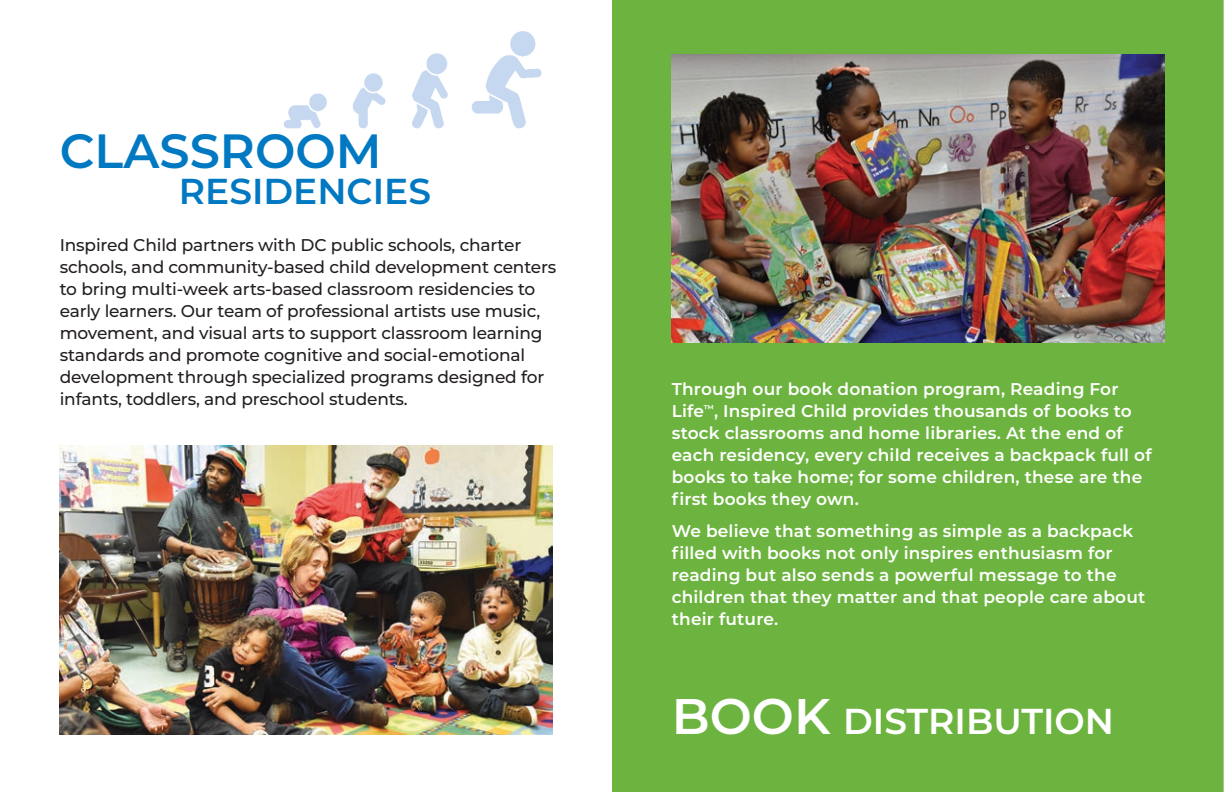
<style>
.page{position:relative;width:1224px;height:792px;background:#fff}
.page>*{position:absolute;margin:0;border:0;box-sizing:border-box;transform-origin:0 0}
.heads_classroom_residencies_etc{font:600 48px "Montserrat";color:#0079c2}
.heads_classroom_residencies_etc-2{font:600 36px "Montserrat";color:#fff}
.heads_classroom_residencies_etc-3{font:600 36px "Montserrat";color:#0079c2}
.text_8_5_11_white_semibold{font:600 17px/22px "Montserrat";letter-spacing:.01em;color:#fff}
.text_8_5_11{font:500 17px/22px "Montserrat";letter-spacing:-.01em;color:#231f20}
.s1{font-size:50px}
</style>
<div class="page">
<img style="left:284px;top:31px;width:258px;height:98px">
<div style="left:612px;top:0;width:612px;height:792px;background:#6cb43f"></div>
<img style="left:672px;top:55px;width:492px;height:288px">
<img style="left:60px;top:445px;width:492px;height:289px">
<hr style="left:1223px;top:0;width:1px;height:792px;background:#dcdddf">
<p class="heads_classroom_residencies_etc" style="left:60px;top:117px;width:323px">CLASSROOM</p>
<p class="heads_classroom_residencies_etc-3" style="left:179px;top:166px;width:253px">RESIDENCIES</p>
<p class="text_8_5_11" style="left:60px;top:234px;width:498px">Inspired Child partners with DC public schools, charter schools, and community-based child development centers to bring multi-week arts-based classroom residencies to early learners. Our team of professional artists use music, movement, and visual arts to support classroom learning standards and promote cognitive and social-emotional development through specialized programs designed for infants, toddlers, and preschool students.</p>
<p class="text_8_5_11_white_semibold" style="left:672px;top:377px;width:481px">Through our book donation program, Reading For Life<sup>™</sup>, Inspired Child provides thousands of books to stock classrooms and home libraries. At the end of each residency, every child receives a backpack full of books to take home; for some children, these are the first books they own.</p>
<p class="text_8_5_11_white_semibold" style="left:672px;top:519px;width:475px">We believe that something as simple as a backpack filled with books not only inspires enthusiasm for reading but also sends a powerful message to the children that they matter and that people care about their future.</p>
<p class="heads_classroom_residencies_etc-2" style="left:672px;top:696px;width:444px"><span class="s1">BOOK</span> DISTRIBUTION</p>
</div>
